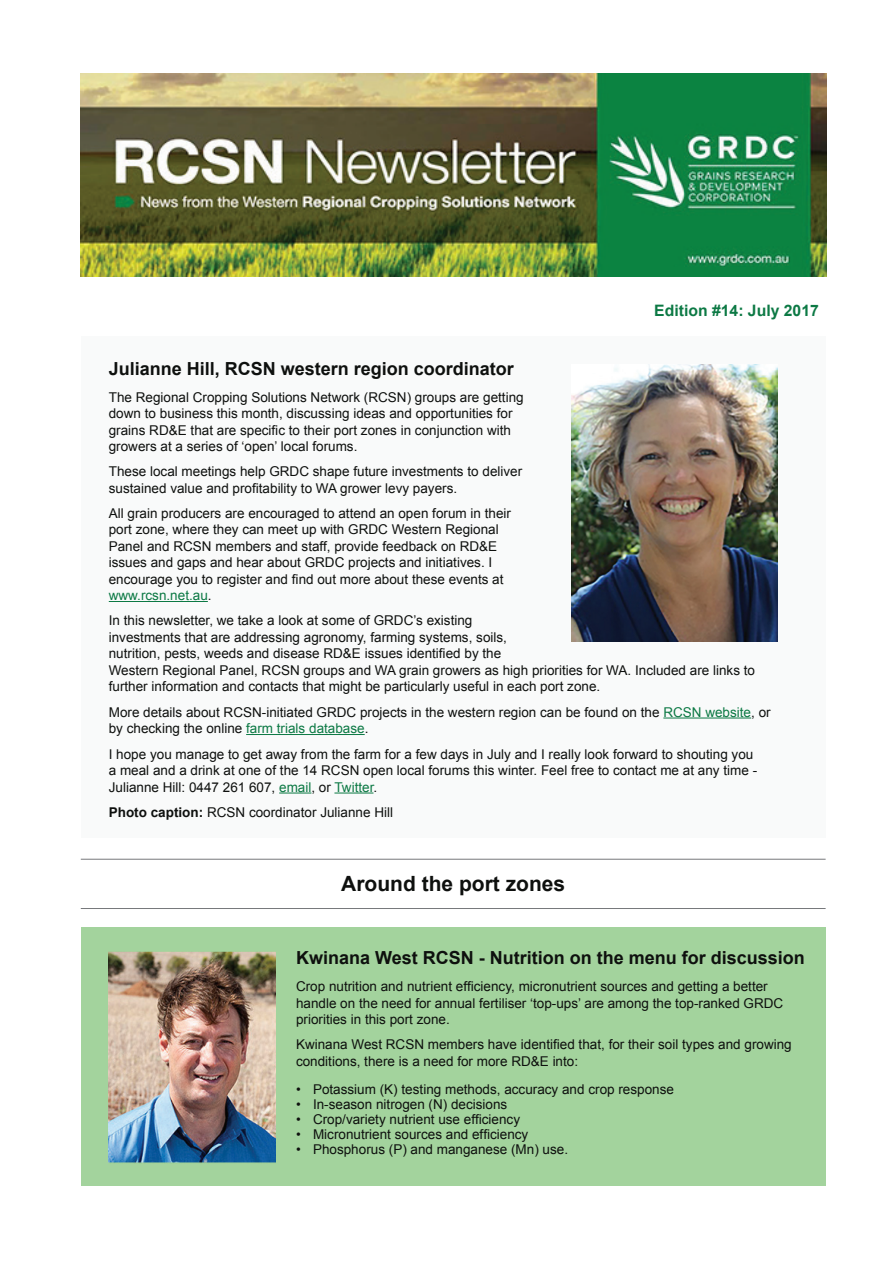
<style>
.page{position:relative;width:893px;height:1263px;background:#fff}
.page>*{position:absolute;margin:0;border:0;box-sizing:border-box;transform-origin:0 0}
.Large_Main_Headings{font:700 21px "Arial";color:#0e100e}
.Large_Main_Headings-2{font:700 18px "Arial";color:#0e100e}
.t1{font:700 15.75px "Arial";color:#0c7944}
.Standard_paragraph_t{font:13.5px/16.5px "Arial";color:#0e100e}
.s1{color:#0c7944}
.s2{font-weight:700}
</style>
<div class="page">
<div style="left:81px;top:336px;width:745px;height:502px;background:#f9fafa"></div>
<img style="left:81px;top:74px;width:746px;height:203px">
<hr style="left:109px;top:601px;width:99px;height:1px;background:#0c7944">
<hr style="left:663px;top:717px;width:88px;height:1px;background:#0c7944">
<hr style="left:246px;top:734px;width:119px;height:1px;background:#0c7944">
<hr style="left:279px;top:792px;width:32px;height:1px;background:#0c7944">
<hr style="left:334px;top:792px;width:39px;height:1px;background:#0c7944">
<img style="left:572px;top:364px;width:205px;height:278px">
<hr style="left:81px;top:859px;width:745px;height:1px;background:#76787b">
<hr style="left:81px;top:908px;width:745px;height:1px;background:#76787b">
<div style="left:81px;top:927px;width:745px;height:258px;background:#a3d39d"></div>
<img style="left:109px;top:952px;width:166px;height:211px">
<p class="t1" style="left:654px;top:299px;width:166px">Edition #14: July 2017</p>
<p class="Large_Main_Headings-2" style="left:109px;top:356px;width:407px">Julianne Hill, RCSN western region coordinator</p>
<p class="Standard_paragraph_t" style="left:109px;top:389px;width:416px">The Regional Cropping Solutions Network (RCSN) groups are getting down to business this month, discussing ideas and opportunities for grains RD&amp;E that are specific to their port zones in conjunction with growers at a series of ‘open’ local forums.</p>
<p class="Standard_paragraph_t" style="left:109px;top:463px;width:415px">These local meetings help GRDC shape future investments to deliver sustained value and profitability to WA grower levy payers.</p>
<p class="Standard_paragraph_t" style="left:109px;top:505px;width:404px">All grain producers are encouraged to attend an open forum in their port zone, where they can meet up with GRDC Western Regional Panel and RCSN members and staff, provide feedback on RD&amp;E issues and gaps and hear about GRDC projects and initiatives. I encourage you to register and find out more about these events at <span class="s1">www.rcsn.net.au</span>.</p>
<p class="Standard_paragraph_t" style="left:109px;top:612px;width:648px">In this newsletter, we take a look at some of GRDC’s existing<br>investments that are addressing agronomy, farming systems, soils,<br>nutrition, pests, weeds and disease RD&amp;E issues identified by the<br>Western Regional Panel, RCSN groups and WA grain growers as high priorities for WA. Included are links to further information and contacts that might be particularly useful in each port zone.</p>
<p class="Standard_paragraph_t" style="left:109px;top:704px;width:663px">More details about RCSN-initiated GRDC projects in the western region can be found on the <span class="s1">RCSN website</span>, or by checking the online <span class="s1">farm trials database</span>.</p>
<p class="Standard_paragraph_t" style="left:109px;top:746px;width:650px">I hope you manage to get away from the farm for a few days in July and I really look forward to shouting you a meal and a drink at one of the 14 RCSN open local forums this winter. Feel free to contact me at any time -<br>Julianne Hill: 0447 261 607, <span class="s1">email</span>, or <span class="s1">Twitter</span>.</p>
<p class="Standard_paragraph_t" style="left:109px;top:804px;width:286px"><span class="s2">Photo caption:</span> RCSN coordinator Julianne Hill</p>
<p class="Large_Main_Headings" style="left:341px;top:869px;width:226px">Around the port zones</p>
<p class="Large_Main_Headings-2" style="left:296px;top:946px;width:510px">Kwinana West RCSN - Nutrition on the menu for discussion</p>
<p class="Standard_paragraph_t" style="left:296px;top:978px;width:489px">Crop nutrition and nutrient efficiency, micronutrient sources and getting a better handle on the need for annual fertiliser ‘top-ups’ are among the top-ranked GRDC priorities in this port zone.</p>
<p class="Standard_paragraph_t" style="left:296px;top:1036px;width:497px">Kwinana West RCSN members have identified that, for their soil types and growing conditions, there is a need for more RD&amp;E into:</p>
<p class="Standard_paragraph_t" style="left:296px;top:1081px;width:379px">• Potassium (K) testing methods, accuracy and crop response</p>
<p class="Standard_paragraph_t" style="left:296px;top:1096px;width:213px">• In-season nitrogen (N) decisions</p>
<p class="Standard_paragraph_t" style="left:296px;top:1111px;width:226px">• Crop/variety nutrient use efficiency</p>
<p class="Standard_paragraph_t" style="left:296px;top:1126px;width:234px">• Micronutrient sources and efficiency</p>
<p class="Standard_paragraph_t" style="left:296px;top:1141px;width:274px">• Phosphorus (P) and manganese (Mn) use.</p>
</div>
